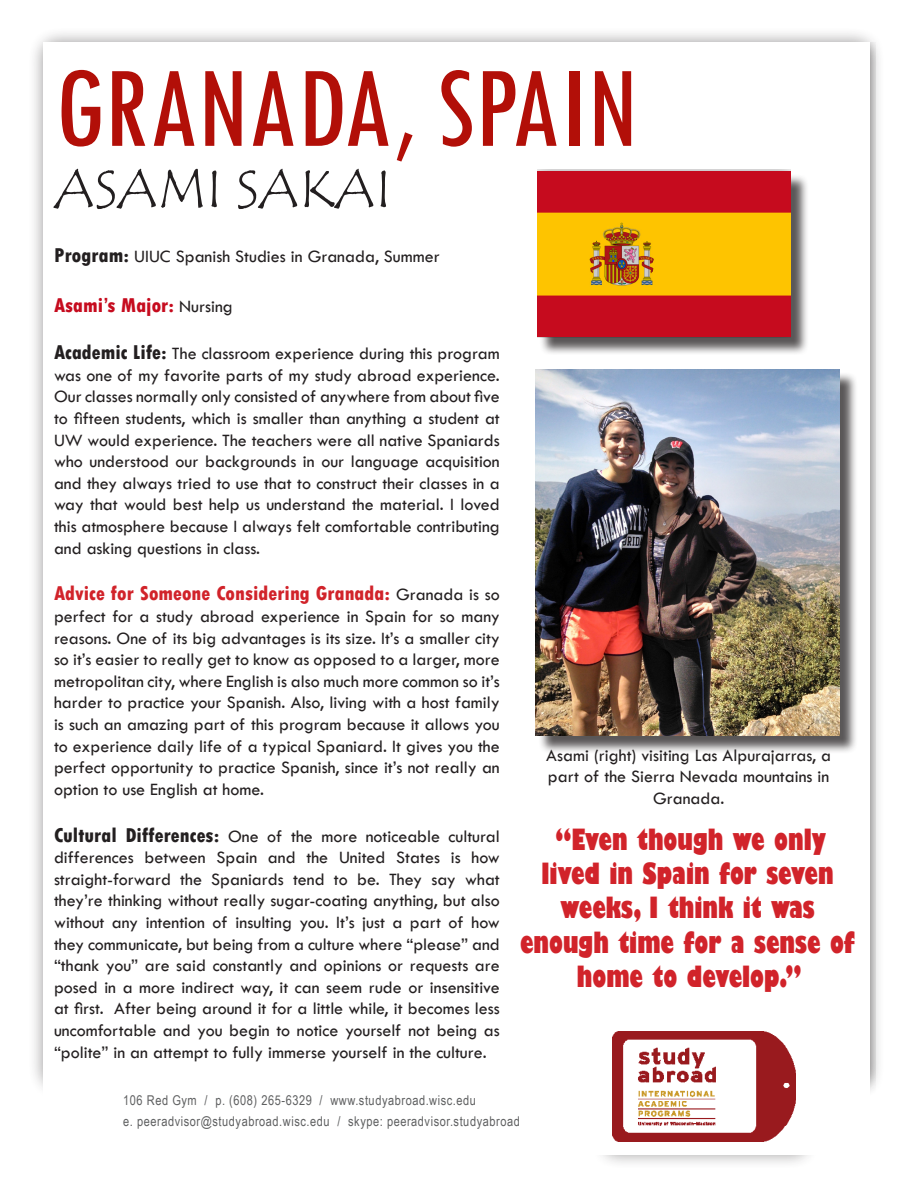
<style>
.page{position:relative;width:918px;height:1188px;background:#fff}
.page>*{position:absolute;margin:0;border:0;box-sizing:border-box;transform-origin:0 0}
.t1{font:condensed 120px "Tw Cen";color:#b20f08}
.t2{font:54px "Tempus Sans ITC";color:#231f20}
.t3{font:800 condensed 28.5px/34.2px "Gill Sans";color:#d1232a;text-align:center}
.t4{font:800 condensed 21px "Tw Cen";color:#d1232a}
.t5{font:800 condensed 21px "Tw Cen";color:#c60b1e}
.t6{font:18px/21.6px "Tw Cen";color:#231f20;text-align:justify}
.t7{font:13.5px "Arial Narrow";letter-spacing:.04em;color:#5f6061}
.s1{font-weight:800;font-stretch:condensed;font-size:21px}
.s2{font-weight:400;font-stretch:normal;font-size:18px;color:#231f20}
</style>
<div class="page">
<div style="left:28px;top:27px;width:857px;height:1142px;background:#231f20;opacity:.45"></div>
<img style="left:44px;top:42px;width:825px;height:1112px">
<img style="left:612px;top:1032px;width:184px;height:110px">
<div style="left:540px;top:173px;width:269px;height:182px;background:#231f20;opacity:.75"></div>
<img style="left:537px;top:171px;width:253px;height:166px">
<div style="left:538px;top:372px;width:320px;height:382px;background:#231f20;opacity:.75"></div>
<img style="left:536px;top:370px;width:303px;height:366px">
<p class="t1" style="left:54px;top:36px;width:585px">GRANADA, SPAIN</p>
<p class="t2" style="left:54px;top:155px;width:339px">ASAMI SAKAI</p>
<p class="t6" style="left:54px;top:245px;width:387px"><span class="s1">Program:</span> UIUC Spanish Studies in Granada, Summer</p>
<p class="t5" style="left:54px;top:293px;width:180px">Asami’s Major: <span class="s2">Nursing</span></p>
<p class="t6" style="left:54px;top:343px;width:447px"><span class="s1">Academic Life:</span> The classroom experience during this program was one of my favorite parts of my study abroad experience.<br>Our classes normally only consisted of anywhere from about five to fifteen students, which is smaller than anything a student at UW would experience. The teachers were all native Spaniards who understood our backgrounds in our language acquisition and they always tried to use that to construct their classes in a way that would best help us understand the material. I loved this atmosphere because I always felt comfortable contributing and asking questions in class.</p>
<p class="t4" style="left:54px;top:581px;width:447px">Advice for Someone Considering Granada: <span class="s2">Granada is so</span></p>
<p class="t6" style="left:54px;top:605px;width:447px">perfect for a study abroad experience in Spain for so many reasons. One of its big advantages is its size. It’s a smaller city so it’s easier to really get to know as opposed to a larger, more metropolitan city, where English is also much more common so it’s harder to practice your Spanish. Also, living with a host family is such an amazing part of this program because it allows you to experience daily life of a typical Spaniard. It gives you the perfect opportunity to practice Spanish, since it’s not really an option to use English at home.</p>
<p class="t6" style="left:54px;top:825px;width:447px"><span class="s1">Cultural Differences:</span> One of the more noticeable cultural differences between Spain and the United States is how straight-forward the Spaniards tend to be. They say what they’re thinking without really sugar-coating anything, but also without any intention of insulting you. It’s just a part of how they communicate, but being from a culture where “please” and “thank you” are said constantly and opinions or requests are posed in a more indirect way, it can seem rude or insensitive at first. After being around it for a little while, it becomes less uncomfortable and you begin to notice yourself not being as “polite” in an attempt to fully immerse yourself in the culture.</p>
<p class="t6" style="left:546px;top:744px;width:286px;text-align:center">Asami (right) visiting Las Alpurajarras, a part of the Sierra Nevada mountains in<br>Granada.</p>
<p class="t3" style="left:520px;top:824px;width:337px">“Even though we only lived in Spain for seven weeks, I think it was enough time for a sense of home to develop.”</p>
<p class="t7" style="left:123px;top:1091px;width:354px">106 Red Gym / p. (608) 265-6329 / www.studyabroad.wisc.edu</p>
<p class="t7" style="left:123px;top:1112px;width:398px">e. peeradvisor@studyabroad.wisc.edu / skype: peeradvisor.studyabroad</p>
</div>
